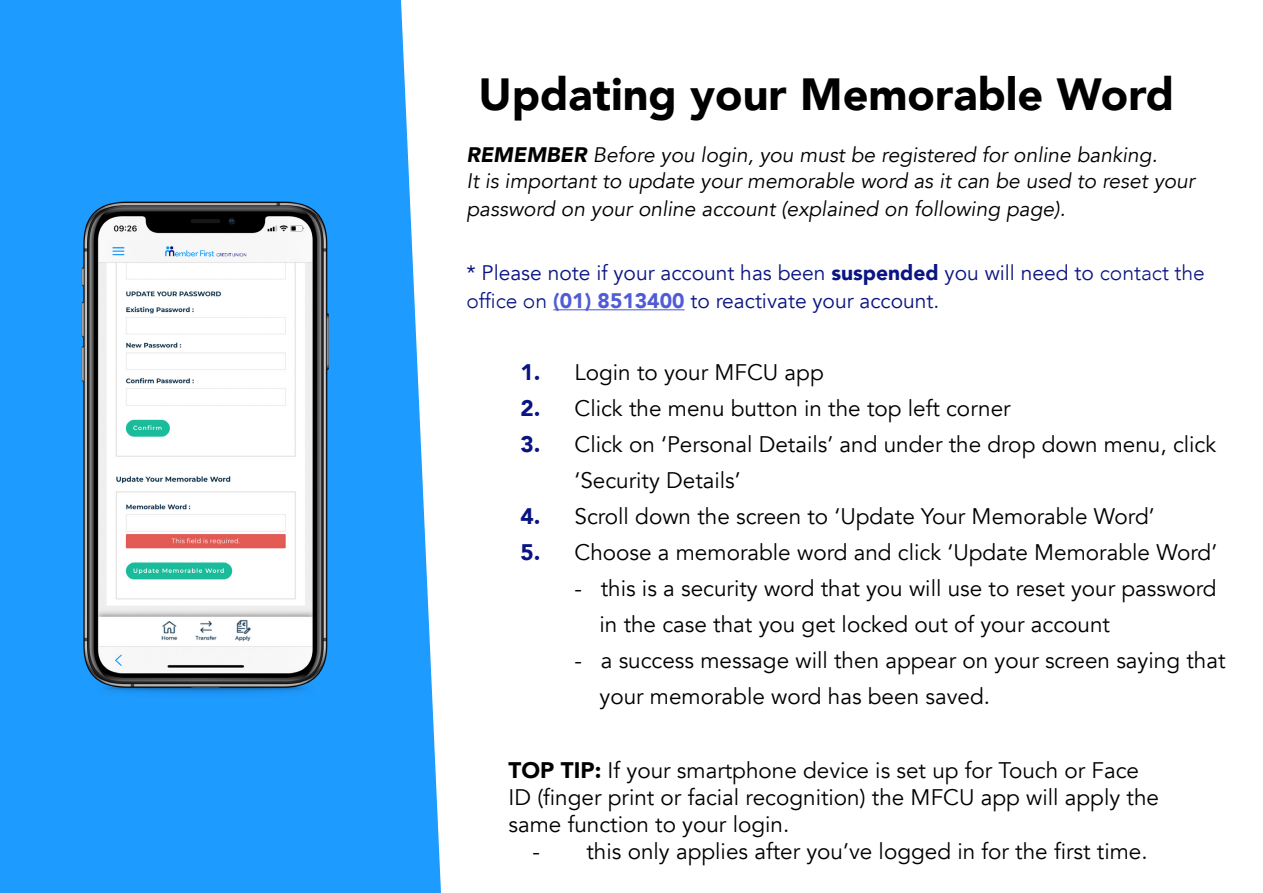
<style>
.page{position:relative;width:1263px;height:893px;background:#fff}
.page>*{position:absolute;margin:0;border:0;box-sizing:border-box;transform-origin:0 0}
.t1{font:900 45px "Avenir";color:#000}
.t2{font:22.5px/36px "Avenir";color:#000}
.t3{font:italic 21px/28.2px "Avenir";color:#000}
.t4{font:21px/28.2px "Avenir";color:#0a1482}
.s1{font-weight:900}
.s2{font-weight:300}
.s3{font-weight:900;color:#4f5cd6}
.s4{font-weight:900;color:#0a1482}
</style>
<div class="page">
<div style="left:0;top:0;width:441px;height:893px;background:#1e9bff"></div>
<img style="left:0;top:90px;width:685px;height:712px">
<p class="t1" style="left:478px;top:56px;width:697px">Updating your Memorable Word</p>
<p class="t3" style="left:466px;top:141px;width:693px"><span class="s1">REMEMBER</span> Before you login, you must be registered for online banking.</p>
<p class="t3" style="left:466px;top:167px;width:730px">It is important to update your memorable word as it can be used to reset your password on your online account (explained on following page).</p>
<p class="t4" style="left:466px;top:259px;width:740px">* Please note if your account has been <span class="s1">suspended</span> you will need to <span class="s2">contact the office on</span> <span class="s3">(01) 8513400</span> to reactivate your account.</p>
<p class="t2" style="left:520px;top:355px;width:305px"><span class="s4">1.</span> Login to your MFCU app</p>
<p class="t2" style="left:520px;top:391px;width:492px"><span class="s4">2.</span> Click the menu button in the top left corner</p>
<p class="t2" style="left:520px;top:427px;width:697px"><span class="s4">3.</span> Click on ‘Personal Details’ and under the drop down menu, click</p>
<p class="t2" style="left:574px;top:463px;width:168px">‘Security Details’</p>
<p class="t2" style="left:520px;top:499px;width:636px"><span class="s4">4.</span> Scroll down the screen to ‘Update Your Memorable Word’</p>
<p class="t2" style="left:520px;top:535px;width:698px"><span class="s4">5.</span> Choose a memorable word and click ‘Update Memorable Word’</p>
<p class="t2" style="left:599px;top:571px;width:618px;text-indent:-25px">- this is a security word that you will use to reset your password in the case that you get locked out of your account</p>
<p class="t2" style="left:599px;top:643px;width:627px;text-indent:-25px">- a success message will then appear on your screen saying that your memorable word has been saved.</p>
<p class="t2" style="left:508px;top:757px;width:652px;line-height:27px"><span class="s1">TOP TIP:</span> If your smartphone device is set up for Touch or Face<br>ID (finger print or facial recognition) the MFCU app will apply the same function to your login.</p>
<p class="t2" style="left:532px;top:834px;width:617px">- this only applies after you’ve logged in for the first time.</p>
</div>
